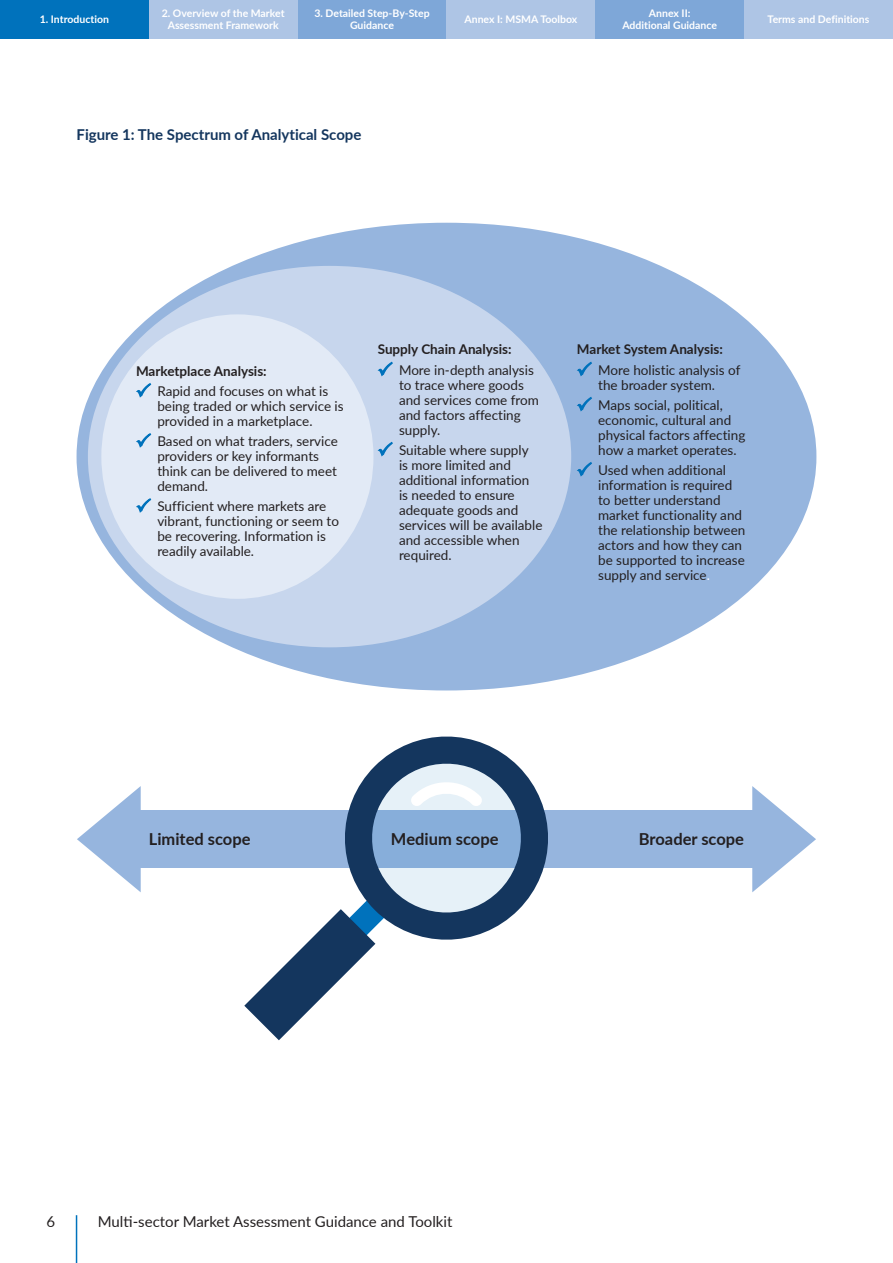
<style>
.page{position:relative;width:893px;height:1263px;background:#fff}
.page>*{position:absolute;margin:0;border:0;box-sizing:border-box;transform-origin:0 0}
.t1{font:700 16.5px "Lato";color:#231f20}
.t2{font:15px "Lato";color:#231f20}
.t3{font:700 15px "Lato";color:#14365e}
.t4{font:13.5px/15px "Lato";color:#231f20}
.t5{font:700 13.5px "Lato";color:#231f20}
.t6{font:700 10.5px/12px "Lato";color:#fff;text-align:center}
.s1{color:#0072bc}
.s2{color:#fff}
</style>
<div class="page">
<hr style="left:76px;top:1215px;width:1px;height:48px;background:#0072bc">
<div style="left:0;top:0;width:149px;height:38px;background:#0072bc"></div>
<div style="left:149px;top:0;width:149px;height:38px;background:#aec5e5"></div>
<div style="left:298px;top:0;width:148px;height:38px;background:#7ea7d8"></div>
<div style="left:595px;top:0;width:149px;height:38px;background:#7ea7d8"></div>
<div style="left:744px;top:0;width:149px;height:38px;background:#aec5e5"></div>
<div style="left:446px;top:0;width:149px;height:38px;background:#aec5e5"></div>
<div style="left:77px;top:223px;width:739px;height:467px;background:#96b5de;border-radius:50%"></div>
<div style="left:88px;top:266px;width:483px;height:381px;background:#c7d6ed;border-radius:50%"></div>
<div style="left:101px;top:314px;width:272px;height:285px;background:#e2eaf6;border-radius:50%"></div>
<svg style="left:77px;top:786px;width:64px;height:106px"></svg>
<svg style="left:752px;top:786px;width:64px;height:106px"></svg>
<div style="left:138px;top:810px;width:617px;height:58px;background:#96b5de"></div>
<svg style="left:244px;top:909px;width:131px;height:131px"></svg>
<svg style="left:335px;top:736px;width:213px;height:213px"></svg>
<svg style="left:347px;top:762px;width:175px;height:175px"></svg>
<p class="t6" style="left:40px;top:13px;width:71px">1. Introduction</p>
<p class="t6" style="left:162px;top:7px;width:124px">2. Overview of the Market<br>Assessment Framework</p>
<p class="t6" style="left:314px;top:7px;width:117px">3. Detailed Step-By-Step<br>Guidance</p>
<p class="t6" style="left:622px;top:7px;width:96px">Annex II:<br>Additional Guidance</p>
<p class="t6" style="left:464px;top:13px;width:114px">Annex I: MSMA Toolbox</p>
<p class="t6" style="left:768px;top:13px;width:103px">Terms and Definitions</p>
<p class="t3" style="left:77px;top:123px;width:286px">Figure 1: The Spectrum of Analytical Scope</p>
<p class="t5" style="left:136px;top:361px;width:132px">Marketplace Analysis:</p>
<p class="t4" style="left:157px;top:383px;width:188px;text-indent:-21px"><span class="s1">✓</span> Rapid and focuses on what is being traded or which service is provided in a marketplace.</p>
<p class="t4" style="left:157px;top:433px;width:182px;text-indent:-21px"><span class="s1">✓</span> Based on what traders, service providers or key informants think can be delivered to meet demand.</p>
<p class="t4" style="left:157px;top:498px;width:183px;text-indent:-21px"><span class="s1">✓</span> Sufficient where markets are vibrant, functioning or seem to be recovering. Information is readily available.</p>
<p class="t5" style="left:378px;top:340px;width:135px">Supply Chain Analysis:</p>
<p class="t4" style="left:399px;top:362px;width:141px;text-indent:-21px"><span class="s1">✓</span> More in-depth analysis to trace where goods and services come from and factors affecting supply.</p>
<p class="t4" style="left:399px;top:442px;width:145px;text-indent:-21px"><span class="s1">✓</span> Suitable where supply<br>is more limited and additional information<br>is needed to ensure adequate goods and services will be available and accessible when required.</p>
<p class="t5" style="left:577px;top:340px;width:147px">Market System Analysis:</p>
<p class="t4" style="left:577px;top:362px;width:165px;text-align:center"><span class="s1">✓</span> More holistic analysis of the broader system.</p>
<p class="t4" style="left:598px;top:397px;width:149px;text-indent:-21px"><span class="s1">✓</span> Maps social, political, economic, cultural and physical factors affecting how a market operates.</p>
<p class="t4" style="left:598px;top:462px;width:149px;text-indent:-21px"><span class="s1">✓</span> Used when additional information is required to better understand market functionality and the relationship between actors and how they can be supported to increase supply and service<span class="s2">.</span></p>
<p class="t1" style="left:149px;top:827px;width:103px">Limited scope</p>
<p class="t1" style="left:391px;top:827px;width:109px">Medium scope</p>
<p class="t1" style="left:639px;top:827px;width:107px">Broader scope</p>
<p class="t2" style="left:47px;top:1211px;width:10px">6</p>
<p class="t2" style="left:98px;top:1211px;width:356px">Multi-sector Market Assessment Guidance and Toolkit</p>
</div>
